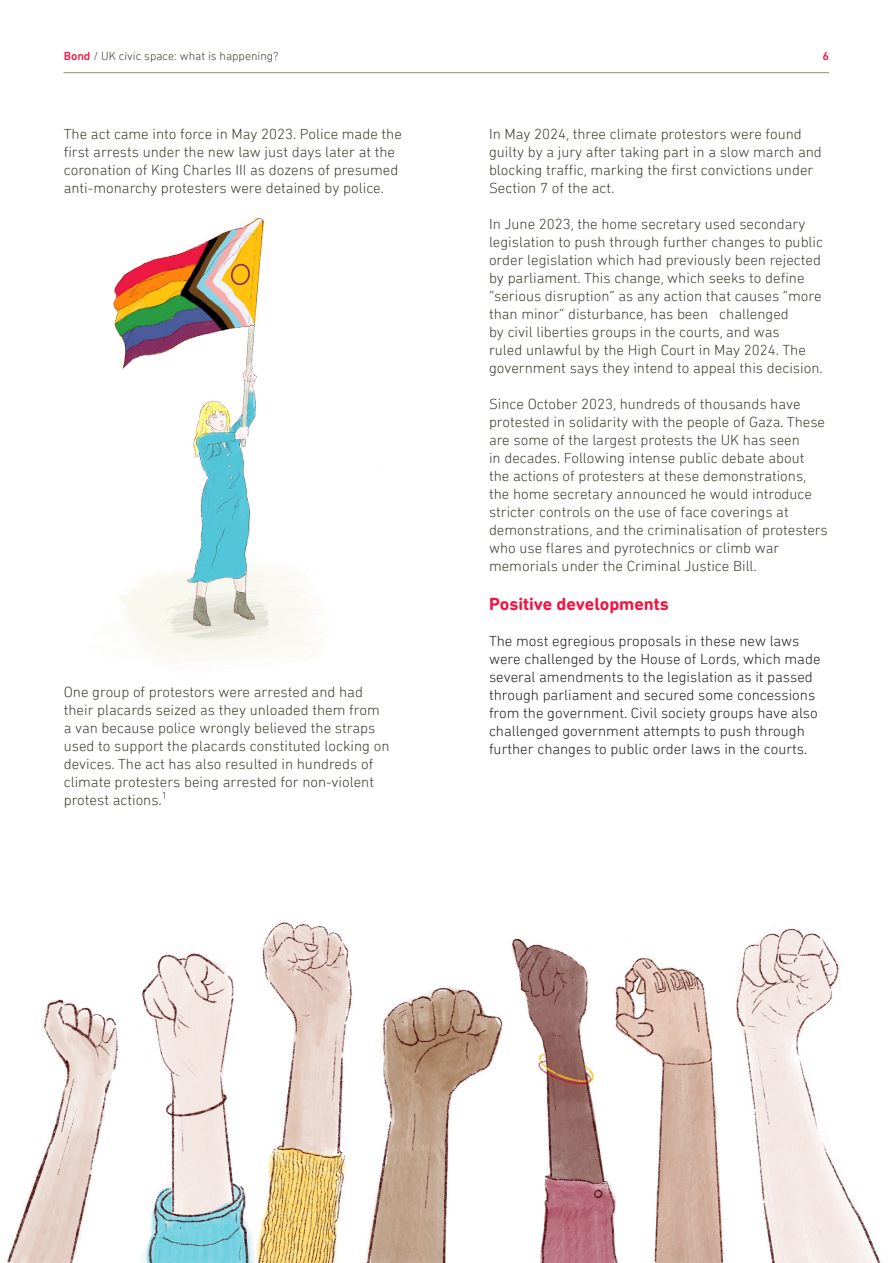
<style>
.page{position:relative;width:893px;height:1263px;background:#fff}
.page>*{position:absolute;margin:0;border:0;box-sizing:border-box;transform-origin:0 0}
.t1{font:700 18px "DIN Next Rounded LT Pro";color:#ed1944}
.t2{font:300 15px/18px "DIN Next Rounded LT Pro";color:#3e3c32}
.t3{font:300 15px/18px "DIN Next Rounded LT Pro";color:#231f20}
.t4{font:300 12px "DIN Next Rounded LT Pro";color:#3e3c32}
.t5{font:500 12px "DIN Next Rounded LT Pro";color:#ed1943}
.s1{font-weight:500;color:#ed1943}
</style>
<div class="page">
<hr style="left:64px;top:72px;width:765px;height:1px;background:#95937f">
<img style="left:113px;top:218px;width:211px;height:449px">
<img style="left:7px;top:921px;width:874px;height:342px">
<p class="t4" style="left:64px;top:49px;width:216px"><span class="s1">Bond</span> / UK civic space: what is happening?</p>
<p class="t5" style="left:822px;top:49px;width:8px">6</p>
<p class="t2" style="left:64px;top:125px;width:340px">The act came into force in May 2023. Police made the first arrests under the new law just days later at the coronation of King Charles III as dozens of presumed anti-monarchy protesters were detained by police.</p>
<p class="t2" style="left:64px;top:683px;width:327px">One group of protestors were arrested and had their placards seized as they unloaded them from a van because police wrongly believed the straps used to support the placards constituted locking on devices. The act has also resulted in hundreds of climate protesters being arrested for non-violent protest actions.<sup>1</sup></p>
<p class="t2" style="left:489px;top:125px;width:334px">In May 2024, three climate protestors were found guilty by a jury after taking part in a slow march and blocking traffic, marking the first convictions under Section 7 of the act.</p>
<p class="t2" style="left:489px;top:215px;width:336px">In June 2023, the home secretary used secondary legislation to push through further changes to public order legislation which had previously been rejected by parliament. This change, which seeks to define “serious disruption” as any action that causes “more than minor” disturbance, has been challenged<br>by civil liberties groups in the courts, and was<br>ruled unlawful by the High Court in May 2024. The government says they intend to appeal this decision.</p>
<p class="t2" style="left:489px;top:395px;width:340px">Since October 2023, hundreds of thousands have protested in solidarity with the people of Gaza. These are some of the largest protests the UK has seen<br>in decades. Following intense public debate about the actions of protesters at these demonstrations, the home secretary announced he would introduce stricter controls on the use of face coverings at demonstrations, and the criminalisation of protesters who use flares and pyrotechnics or climb war memorials under the Criminal Justice Bill.</p>
<p class="t1" style="left:489px;top:593px;width:181px">Positive developments</p>
<p class="t3" style="left:489px;top:632px;width:333px">The most egregious proposals in these new laws were challenged by the House of Lords, which made several amendments to the legislation as it passed through parliament and secured some concessions from the government. Civil society groups have also challenged government attempts to push through further changes to public order laws in the courts.</p>
</div>
